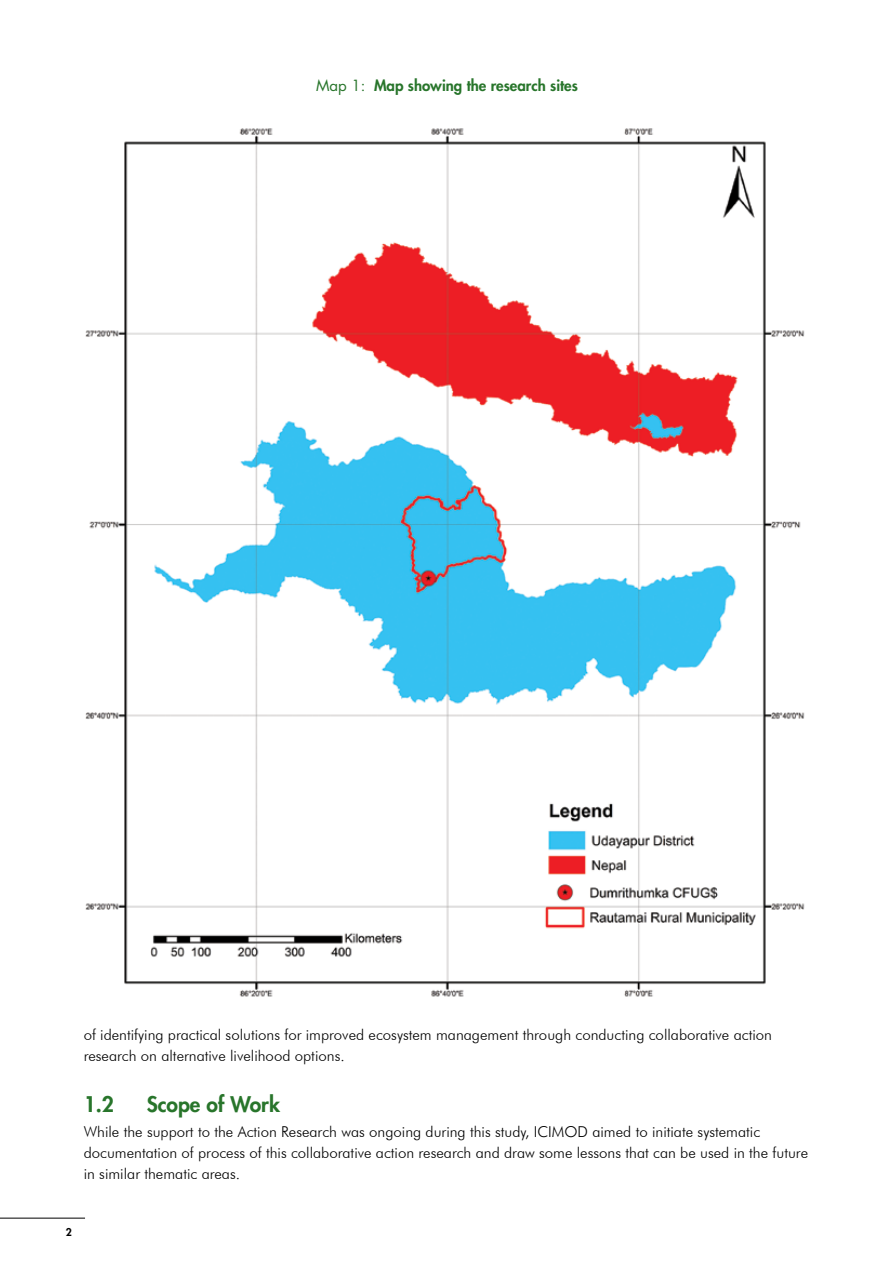
<style>
.page{position:relative;width:893px;height:1263px;background:#fff}
.page>*{position:absolute;margin:0;border:0;box-sizing:border-box;transform-origin:0 0}
.t1{font:800 21px "Futura Std";color:#28752b}
.t2{font:300 15px/21px "Futura BT";color:#000}
.t3{font:800 15px "Futura Std";color:#28752b}
.t4{font:800 10.5px "Futura Std";color:#000}
.s1{font-weight:400}
</style>
<div class="page">
<hr style="left:0;top:1218px;width:85px;height:1px;background:#000">
<img style="left:85px;top:128px;width:720px;height:869px">
<p class="t3" style="left:316px;top:76px;width:263px"><span class="s1">Map 1:</span> Map showing the research sites</p>
<p class="t2" style="left:84px;top:1024px;width:690px">of identifying practical solutions for improved ecosystem management through conducting collaborative action research on alternative livelihood options.</p>
<h1 class="t1" style="left:84px;top:1091px;width:32px">1.2</h1>
<h1 class="t1" style="left:147px;top:1091px;width:135px">Scope of Work</h1>
<p class="t2" style="left:84px;top:1121px;width:726px">While the support to the Action Research was ongoing during this study, ICIMOD aimed to initiate systematic documentation of process of this collaborative action research and draw some lessons that can be used in the future in similar thematic areas.</p>
<p class="t4" style="left:66px;top:1225px;width:8px">2</p>
</div>
